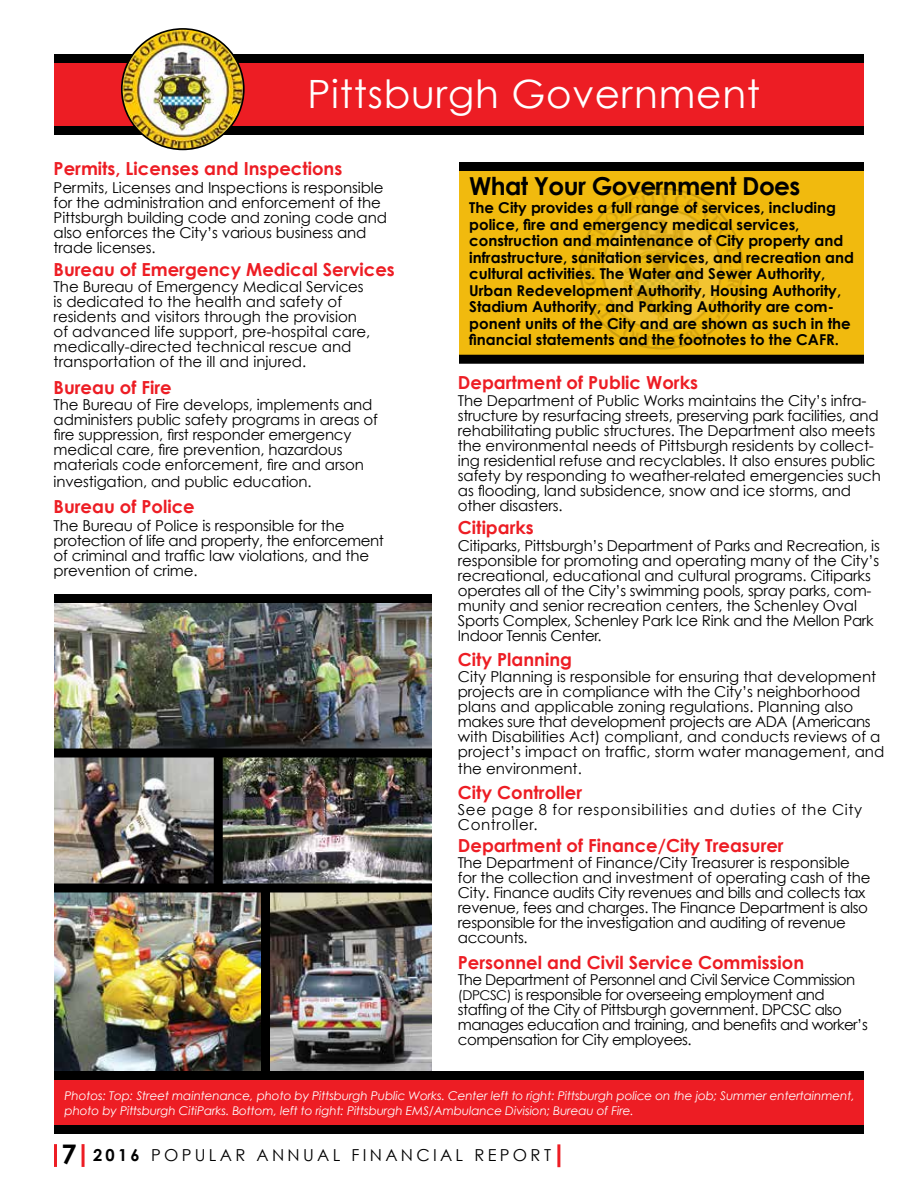
<style>
.page{position:relative;width:918px;height:1188px;background:#fff}
.page>*{position:absolute;margin:0;border:0;box-sizing:border-box;transform-origin:0 0}
.t1{font:39px "Century Gothic";letter-spacing:.02em;color:#fff}
.t2{font:700 24.75px "Century Gothic";letter-spacing:-.025em;color:#000}
.t3{font:700 18px "Century Gothic";color:#ed1d24}
.t4{font:16.5px "Century Gothic";letter-spacing:.2em;color:#000}
.t5{font:15px/15px "Century Gothic";letter-spacing:-.01em;color:#000}
.t6{font:700 15px/16.5px "Century Gothic";color:#000}
.t7{font:15px/15px "Century Gothic";letter-spacing:-.035em;color:#000}
.t8{font:15px/15px "Century Gothic";letter-spacing:.04em;color:#000}
.t9{font:italic 12px/15px "Century Gothic";letter-spacing:-.01em;color:#fff}
.s1{font-size:13.5px}
.s2{font-weight:700;font-size:27px}
.s3{font-weight:700}
</style>
<div class="page">
<hr style="left:82px;top:1144px;width:3px;height:23px;background:#ed1d24">
<hr style="left:557px;top:1144px;width:3px;height:23px;background:#ed1d24">
<hr style="left:54px;top:1144px;width:3px;height:23px;background:#ed1d24">
<div style="left:54px;top:54px;width:810px;height:75px;background:#ed1d24"></div>
<div style="left:459px;top:171px;width:405px;height:188px;background:#f1ba0e"></div>
<div style="left:54px;top:54px;width:810px;height:9px;background:#000"></div>
<div style="left:54px;top:126px;width:810px;height:9px;background:#000"></div>
<div style="left:459px;top:355px;width:405px;height:9px;background:#000"></div>
<div style="left:459px;top:162px;width:405px;height:9px;background:#000"></div>
<div style="left:54px;top:1075px;width:810px;height:51px;background:#ed1d24"></div>
<img style="left:582px;top:190px;width:159px;height:158px">
<img style="left:54px;top:603px;width:378px;height:145px">
<img style="left:54px;top:758px;width:160px;height:126px">
<img style="left:54px;top:892px;width:207px;height:179px">
<img style="left:223px;top:758px;width:209px;height:126px">
<img style="left:270px;top:892px;width:162px;height:179px">
<div style="left:54px;top:1125px;width:810px;height:9px;background:#000"></div>
<div style="left:54px;top:1071px;width:810px;height:9px;background:#000"></div>
<div style="left:54px;top:594px;width:378px;height:9px;background:#000"></div>
<div style="left:261px;top:891px;width:9px;height:188px;background:#000"></div>
<div style="left:214px;top:750px;width:9px;height:135px;background:#000"></div>
<div style="left:54px;top:884px;width:378px;height:8px;background:#000"></div>
<div style="left:54px;top:748px;width:378px;height:10px;background:#000"></div>
<img style="left:122px;top:29px;width:122px;height:120px">
<div style="left:121px;top:28px;width:124px;height:122px;border:2px solid #000;border-radius:50%"></div>
<h1 class="t1" style="left:307px;top:70px;width:454px">Pittsburgh Government</h1>
<p class="t3" style="left:54px;top:158px;width:290px">Permits, Licenses and Inspections</p>
<p class="t5" style="left:54px;top:180px;width:335px">Permits, Licenses and Inspections is responsible for the administration and enforcement of the Pittsburgh building code and zoning code and also enforces the City’s various business and trade licenses.</p>
<p class="t3" style="left:54px;top:258px;width:343px">Bureau of Emergency Medical Services</p>
<p class="t5" style="left:54px;top:279px;width:318px">The Bureau of Emergency Medical Services is dedicated to the health and safety of residents and visitors through the provision of advanced life support, pre-hospital care, medically-directed technical rescue and transportation of the ill and injured.</p>
<p class="t3" style="left:54px;top:376px;width:120px">Bureau of Fire</p>
<p class="t5" style="left:54px;top:397px;width:326px">The Bureau of Fire develops, implements and administers public safety programs in areas of fire suppression, first responder emergency medical care, fire prevention, hazardous materials code enforcement, fire and arson</p>
<p class="t5" style="left:54px;top:474px;width:260px">investigation, and public education.</p>
<p class="t3" style="left:54px;top:495px;width:143px">Bureau of Police</p>
<p class="t5" style="left:54px;top:518px;width:332px">The Bureau of Police is responsible for the protection of life and property, the enforcement of criminal and traffic law violations, and the prevention of crime.</p>
<h2 class="t2" style="left:469px;top:170px;width:333px">What Your Government Does</h2>
<p class="t6" style="left:469px;top:199px;width:386px">The City provides a full range of services, including police, fire and emergency medical services, construction and maintenance of City property and infrastructure, sanitation services, and recreation and cultural activities. The Water and Sewer Authority, Urban Redevelopment Authority, H ousing Authority, Stadium Authority, and Parking Authority are com&shy;ponent units of the City and are shown as such in the financial statements and the footnotes to the CAFR.</p>
<p class="t3" style="left:458px;top:371px;width:242px">Department of Public Works</p>
<p class="t5" style="left:458px;top:392px;width:424px">The Department of Public Works maintains the City’s infra&shy;structure by resurfacing streets, preserving park facilities, and rehabilitating public structures. The Department also meets the environmental needs of Pittsburgh residents by collect&shy;ing residential refuse and recyclables. It also ensures public safety by responding to weather-related emergencies such as flooding, land subsidence, snow and ice storms, and other disasters.</p>
<p class="t3" style="left:458px;top:516px;width:77px">Citiparks</p>
<p class="t5" style="left:458px;top:538px;width:423px">Citiparks, Pittsburgh’s Department of Parks and Recreation, is responsible for promoting and operating many of the City’s recreational, educational and cultural programs. Citiparks operates all of the City’s swimming pools, spray parks, com&shy;munity and senior recreation centers, the Schenley Oval Sports Complex, Schenley Park Ice Rink and the Mellon Park Indoor Tennis Center.</p>
<p class="t3" style="left:458px;top:648px;width:116px">City Planning</p>
<p class="t5" style="left:458px;top:669px;width:428px">City Planning is responsible for ensuring that development projects are in compliance with the City’s neighborhood plans and applicable zoning regulations. Planning also makes sure that development projects are ADA (Americans with Disabilities Act) compliant, and conducts reviews of a project’s impact on traffic, storm water management, and</p>
<p class="t5" style="left:458px;top:761px;width:125px">the environment.</p>
<p class="t3" style="left:458px;top:781px;width:126px">City Controller</p>
<p class="t8" style="left:458px;top:802px;width:406px">See page 8 for responsibilities and duties of the City<br>Controller.</p>
<p class="t3" style="left:458px;top:834px;width:327px">Department of Finance/City Treasurer</p>
<p class="t5" style="left:458px;top:855px;width:414px">The Department of Finance/City Treasurer is responsible for the collection and investment of operating cash of the City. Finance audits City revenues and bills and collects tax revenue, fees and charges. The Finance Department is also responsible for the investigation and auditing of revenue accounts.</p>
<p class="t3" style="left:458px;top:951px;width:348px">Personnel and Civil Service Commission</p>
<p class="t7" style="left:458px;top:972px;width:411px">The Department of Personnel and Civil Service Commission <span class="s1">(DPCSC)</span> is responsible for overseeing employment and staffing of the City of Pittsburgh government. DPCSC also manages education and training, and benefits and worker’s compensation for City employees.</p>
<p class="t9" style="left:65px;top:1087px;width:792px">Photos: Top: Street maintenance, photo by Pittsburgh Public Works. Center left to right: Pittsburgh police on the job; Summer entertainment, photo by Pittsburgh CitiParks. Bottom, left to right: Pittsburgh EMS/Ambulance Division; Bureau of Fire.</p>
<p class="t4" style="left:62px;top:1145px;width:491px"><span class="s2">7</span> <span class="s3">2016</span> PO PU LAR ANNU AL FINANC IAL REPO RT</p>
</div>
